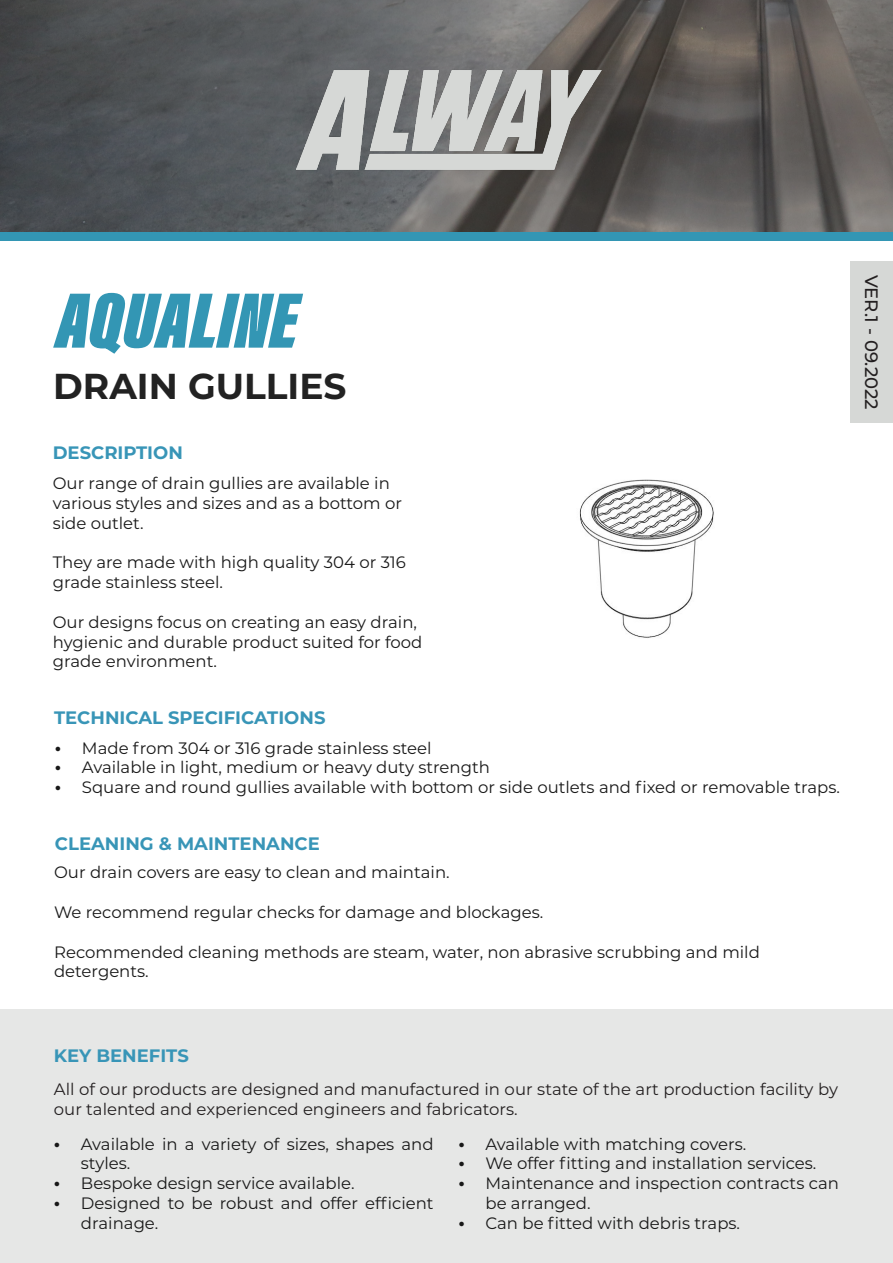
<style>
.page{position:relative;width:893px;height:1263px;background:#fff}
.page>*{position:absolute;margin:0;border:0;box-sizing:border-box;transform-origin:0 0}
.t1{font:700 36px "Montserrat";color:#222}
.t2{font:700 18px "Montserrat";color:#3895b7}
.t3{font:500 18px "Montserrat";color:#231f20}
.t4{font:16.5px/19.8px "Montserrat";color:#181818}
.t5{font:16.5px/19.8px "Montserrat";color:#231f20}
.s1{font-weight:700;font-size:18px}
</style>
<div class="page">
<div style="left:0;top:148px;width:893px;height:93px;background:#3396b4"></div>
<svg style="left:0;top:0;width:893px;height:231px;background:#595959"></svg>
<img style="left:287px;top:46px;width:319px;height:140px">
<div style="left:850px;top:261px;width:43px;height:162px;background:#d6d8d6"></div>
<div style="left:0;top:1010px;width:893px;height:253px;background:#e6e7e6"></div>
<svg style="left:53px;top:293px;width:250px;height:61px"></svg>
<img style="left:579px;top:479px;width:135px;height:159px">
<p class="t1" style="left:53px;top:360px;width:295px">DRAIN GULLIES</p>
<p class="t2" style="left:53px;top:440px;width:132px">DESCRIPTION</p>
<p class="t4" style="left:53px;top:473px;width:351px">Our range of drain gullies are available in various styles and sizes and as a bottom or side outlet.</p>
<p class="t4" style="left:53px;top:552px;width:355px">They are made with high quality 304 or 316 grade stainless steel.</p>
<p class="t4" style="left:53px;top:611px;width:371px">Our designs focus on creating an easy drain, hygienic and durable product suited for food grade environment.</p>
<p class="t2" style="left:54px;top:704px;width:273px">TECHNICAL SPECIFICATIONS</p>
<p class="t4" style="left:55px;top:737px;width:378px"><span class="s1">•</span> Made from 304 or 316 grade stainless steel</p>
<p class="t4" style="left:55px;top:757px;width:436px"><span class="s1">•</span> Available in light, medium or heavy duty strength</p>
<p class="t4" style="left:55px;top:777px;width:787px"><span class="s1">•</span> Square and round gullies available with bottom or side outlets and fixed or removable traps.</p>
<p class="t2" style="left:55px;top:830px;width:266px">CLEANING &amp; MAINTENANCE</p>
<p class="t4" style="left:54px;top:862px;width:397px">Our drain covers are easy to clean and maintain.</p>
<p class="t4" style="left:54px;top:902px;width:491px">We recommend regular checks for damage and blockages.</p>
<p class="t4" style="left:54px;top:941px;width:707px">Recommended cleaning methods are steam, water, non abrasive scrubbing and mild detergents.</p>
<p class="t3" style="left:884px;top:275px;width:136px;rotate:90deg">VER.1 - 09.2022</p>
<p class="t2" style="left:54px;top:1042px;width:136px">KEY BENEFITS</p>
<p class="t5" style="left:54px;top:1079px;width:786px">All of our products are designed and manufactured in our state of the art production facility by our talented and experienced engineers and fabricators.</p>
<p class="t4" style="left:458px;top:1133px;width:289px"><span class="s1">•</span> Available with matching covers.</p>
<p class="t4" style="left:458px;top:1153px;width:359px"><span class="s1">•</span> We offer fitting and installation services.</p>
<p class="t4" style="left:485px;top:1173px;width:355px;text-indent:-27px"><span class="s1">•</span> Maintenance and inspection contracts can be arranged.</p>
<p class="t4" style="left:458px;top:1212px;width:283px"><span class="s1">•</span> Can be fitted with debris traps.</p>
<p class="t4" style="left:81px;top:1133px;width:354px;text-indent:-27px"><span class="s1">•</span> Available in a variety of sizes, shapes and styles.</p>
<p class="t4" style="left:54px;top:1173px;width:302px"><span class="s1">•</span> Bespoke design service available.</p>
<p class="t4" style="left:81px;top:1192px;width:354px;text-indent:-27px"><span class="s1">•</span> Designed to be robust and offer efficient drainage.</p>
</div>
